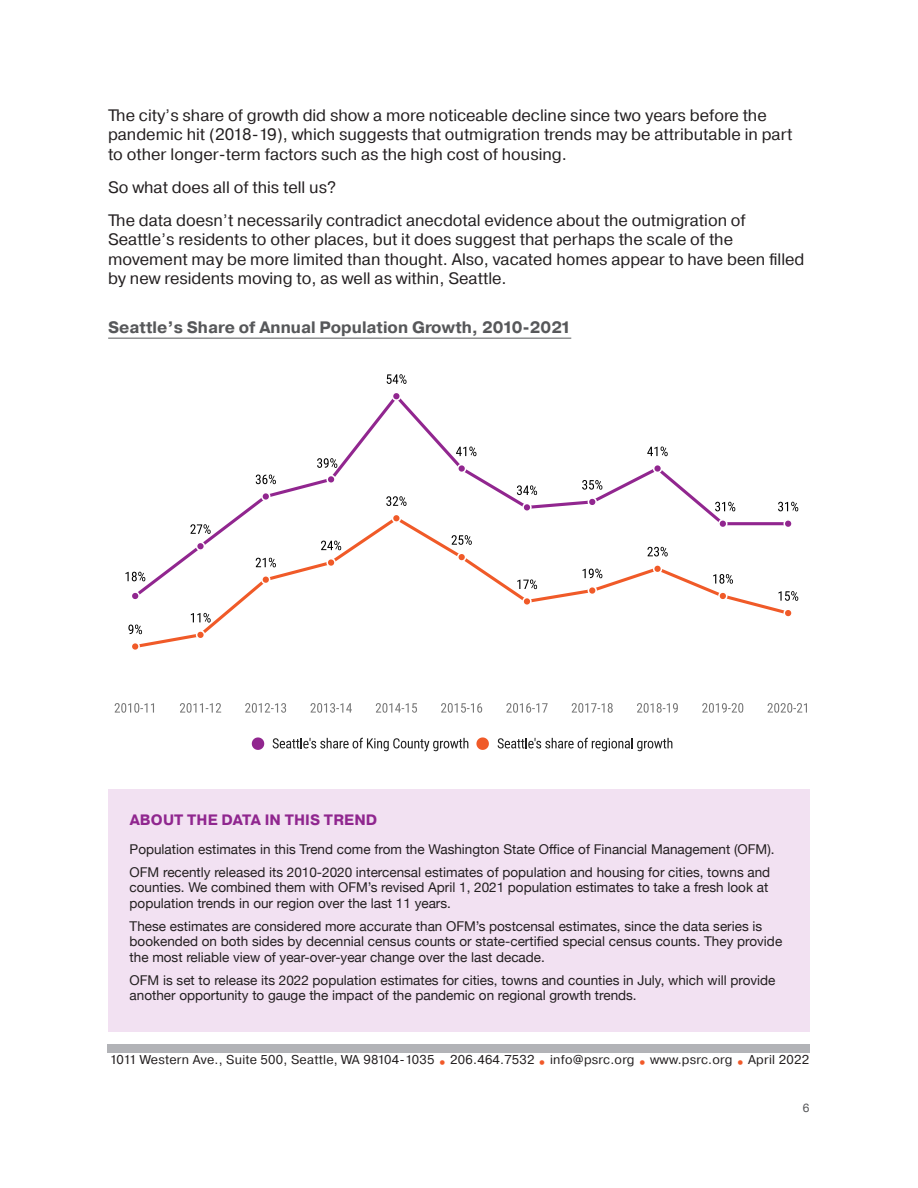
<style>
.page{position:relative;width:918px;height:1188px;background:#fff}
.page>*{position:absolute;margin:0;border:0;box-sizing:border-box;transform-origin:0 0}
.Body_text{font:16.5px/19.5px "Pragmatica";color:#231f20}
.Chart_Title{font:700 16.5px "Pragmatica";color:#57585a}
.t1{font:700 15px "Pragmatica";letter-spacing:.01em;color:#90268f}
.Body_text-2{font:13.5px/15.8px "Helvetica Neue";color:#231f20}
.t2{font:12.75px "Pragmatica";letter-spacing:.02em;color:#231f20}
.t3{font:12px "Helvetica Neue";color:#57585a}
.s1{font-weight:700;color:#f15929}
</style>
<div class="page">
<div style="left:108px;top:1045px;width:702px;height:8px;background:#b2b3b7"></div>
<div style="left:108px;top:789px;width:702px;height:242px;background:#f2e1f2"></div>
<svg style="left:115px;top:703px;width:39px;height:10px"></svg>
<svg style="left:180px;top:703px;width:41px;height:10px"></svg>
<svg style="left:245px;top:703px;width:41px;height:10px"></svg>
<svg style="left:310px;top:703px;width:42px;height:10px"></svg>
<svg style="left:376px;top:703px;width:41px;height:10px"></svg>
<svg style="left:441px;top:703px;width:41px;height:10px"></svg>
<svg style="left:506px;top:703px;width:42px;height:10px"></svg>
<svg style="left:572px;top:703px;width:41px;height:10px"></svg>
<svg style="left:637px;top:703px;width:41px;height:10px"></svg>
<svg style="left:702px;top:703px;width:41px;height:10px"></svg>
<svg style="left:768px;top:703px;width:39px;height:10px"></svg>
<svg style="left:239px;top:400px;width:549px;height:115px"></svg>
<svg style="left:260px;top:491px;width:12px;height:11px"></svg>
<svg style="left:325px;top:474px;width:12px;height:11px"></svg>
<svg style="left:391px;top:393px;width:11px;height:9px"></svg>
<svg style="left:456px;top:463px;width:11px;height:11px"></svg>
<svg style="left:521px;top:502px;width:12px;height:11px"></svg>
<svg style="left:587px;top:496px;width:11px;height:12px"></svg>
<svg style="left:652px;top:463px;width:11px;height:11px"></svg>
<svg style="left:132px;top:515px;width:660px;height:132px"></svg>
<svg style="left:132px;top:641px;width:9px;height:9px"></svg>
<svg style="left:195px;top:629px;width:11px;height:12px"></svg>
<svg style="left:260px;top:574px;width:12px;height:11px"></svg>
<svg style="left:325px;top:557px;width:12px;height:11px"></svg>
<svg style="left:391px;top:513px;width:11px;height:11px"></svg>
<svg style="left:456px;top:551px;width:11px;height:12px"></svg>
<svg style="left:521px;top:596px;width:12px;height:11px"></svg>
<svg style="left:587px;top:585px;width:11px;height:11px"></svg>
<svg style="left:652px;top:563px;width:11px;height:12px"></svg>
<svg style="left:717px;top:590px;width:12px;height:12px"></svg>
<svg style="left:782px;top:607px;width:10px;height:12px"></svg>
<svg style="left:126px;top:572px;width:19px;height:9px"></svg>
<svg style="left:190px;top:524px;width:21px;height:10px"></svg>
<svg style="left:256px;top:475px;width:20px;height:9px"></svg>
<svg style="left:317px;top:458px;width:20px;height:10px"></svg>
<svg style="left:387px;top:374px;width:20px;height:10px"></svg>
<svg style="left:456px;top:447px;width:20px;height:9px"></svg>
<svg style="left:517px;top:485px;width:20px;height:10px"></svg>
<svg style="left:582px;top:480px;width:20px;height:10px"></svg>
<svg style="left:647px;top:447px;width:21px;height:9px"></svg>
<svg style="left:715px;top:502px;width:20px;height:9px"></svg>
<svg style="left:778px;top:502px;width:20px;height:9px"></svg>
<svg style="left:128px;top:625px;width:14px;height:9px"></svg>
<svg style="left:191px;top:613px;width:20px;height:10px"></svg>
<svg style="left:256px;top:558px;width:20px;height:9px"></svg>
<svg style="left:321px;top:541px;width:20px;height:9px"></svg>
<svg style="left:386px;top:496px;width:21px;height:10px"></svg>
<svg style="left:452px;top:535px;width:20px;height:10px"></svg>
<svg style="left:517px;top:579px;width:20px;height:10px"></svg>
<svg style="left:583px;top:569px;width:19px;height:9px"></svg>
<svg style="left:647px;top:547px;width:21px;height:9px"></svg>
<svg style="left:713px;top:574px;width:20px;height:10px"></svg>
<svg style="left:778px;top:591px;width:20px;height:10px"></svg>
<svg style="left:252px;top:737px;width:12px;height:13px"></svg>
<svg style="left:273px;top:738px;width:195px;height:13px"></svg>
<svg style="left:476px;top:737px;width:13px;height:13px"></svg>
<svg style="left:498px;top:738px;width:174px;height:13px"></svg>
<hr style="left:108px;top:338px;width:463px;height:1px;background:#57585a">
<p class="Body_text" style="left:108px;top:106px;width:686px">The city’s share of growth did show a more noticeable decline since two years before the pandemic hit (2018-19), which suggests that outmigration trends may be attributable in part to other longer-term factors such as the high cost of housing.</p>
<p class="Body_text" style="left:108px;top:178px;width:230px">So what does all of this tell us?</p>
<p class="Body_text" style="left:108px;top:211px;width:698px">The data doesn’t necessarily contradict anecdotal evidence about the outmigration of Seattle’s residents to other places, but it does suggest that perhaps the scale of the movement may be more limited than thought. Also, vacated homes appear to have been filled by new residents moving to, as well as within, Seattle.</p>
<p class="Chart_Title" style="left:108px;top:317px;width:465px">Seattle’s Share of Annual Population Growth, 2010-2021</p>
<h1 class="t1" style="left:130px;top:810px;width:249px">ABOUT THE DATA IN THIS TREND</h1>
<p class="Body_text-2" style="left:130px;top:842px;width:646px">Population estimates in this Trend come from the Washington State Office of Financial Management (OFM).</p>
<p class="Body_text-2" style="left:130px;top:865px;width:642px">OFM recently released its 2010-2020 intercensal estimates of population and housing for cities, towns and counties. We combined them with OFM’s revised April 1, 2021 population estimates to take a fresh look at population trends in our region over the last 11 years.</p>
<p class="Body_text-2" style="left:130px;top:919px;width:654px">These estimates are considered more accurate than OFM’s postcensal estimates, since the data series is bookended on both sides by decennial census counts or state-certified special census counts. They provide the most reliable view of year-over-year change over the last decade.</p>
<p class="Body_text-2" style="left:130px;top:973px;width:647px">OFM is set to release its 2022 population estimates for cities, towns and counties in July, which will provide another opportunity to gauge the impact of the pandemic on regional growth trends.</p>
<p class="t2" style="left:110px;top:1052px;width:701px">1011 Western Ave., Suite 500, Seattle, WA 98104-1035 <span class="s1">•</span> 206.464.7532 <span class="s1">•</span> info@psrc.org <span class="s1">•</span> www.psrc.org <span class="s1">•</span> April 2022</p>
<p class="t3" style="left:803px;top:1099px;width:8px">6</p>
</div>
